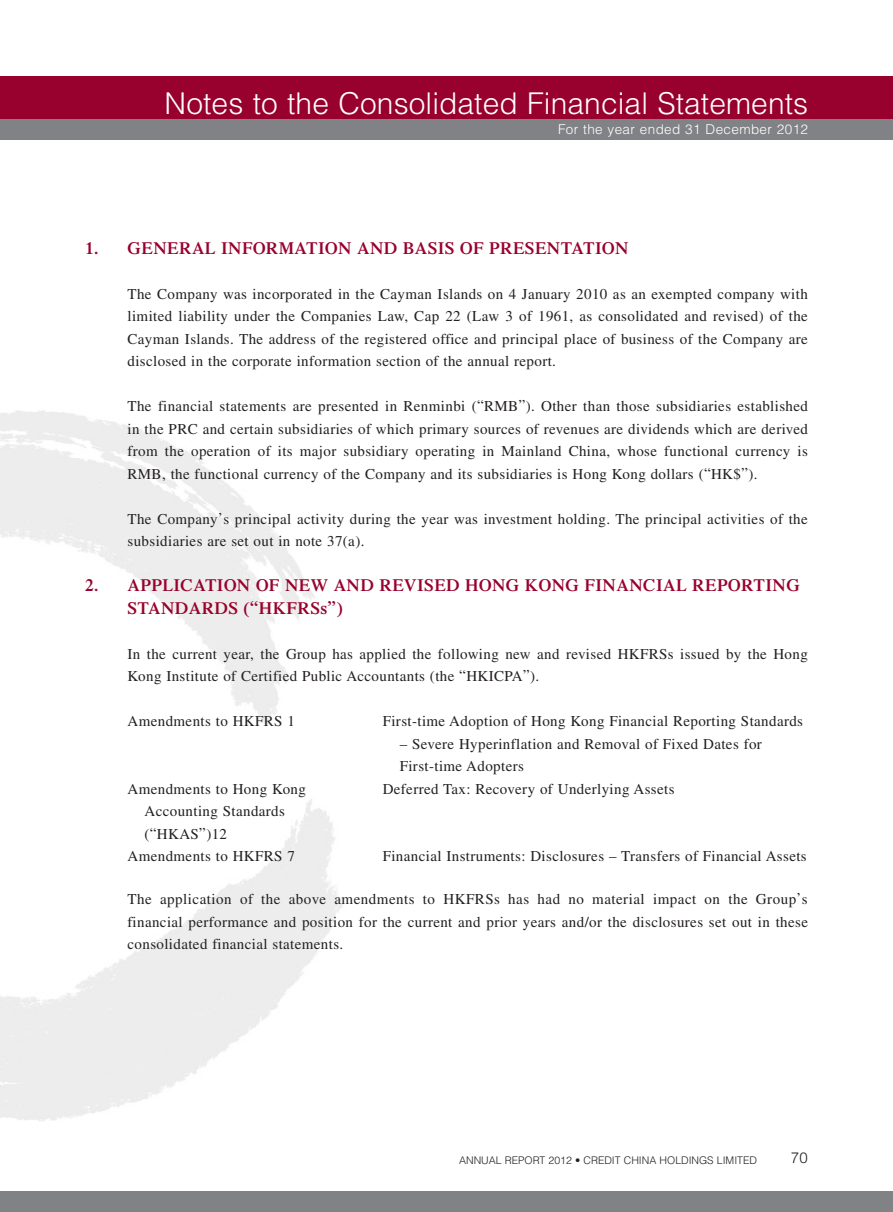
<style>
.page{position:relative;width:893px;height:1212px;background:#fff}
.page>*{position:absolute;margin:0;border:0;box-sizing:border-box;transform-origin:0 0}
.t1{font:300 30px "Helvetica LT Std";letter-spacing:.005em;color:#fff}
.Heading_1{font:600 17.25px "Times LT Std";letter-spacing:.025em;color:#98012d}
.Body_Text{font:15px/22.5px "Times LT Std";letter-spacing:.025em;color:#231f20}
.t2{font:300 15px "Helvetica LT Std";color:#231f20}
.t3{font:300 13.5px "Helvetica LT Std";letter-spacing:.03em;color:#fff}
.Body_Text-2{font:300 10.5px "Helvetica LT Std";color:#231f20}
</style>
<div class="page">
<div style="left:0;top:1191px;width:893px;height:21px;background:#808285"></div>
<div style="left:0;top:77px;width:893px;height:63px;background:#98012d"></div>
<div style="left:0;top:120px;width:893px;height:20px;background:#808285"></div>
<img style="left:0;top:394px;width:1px;height:743px">
<p class="t1" style="left:165px;top:84px;width:645px">Notes to the Consolidated Financial Statements</p>
<p class="t3" style="left:558px;top:120px;width:251px">For the year ended 31 December 2012</p>
<p class="Heading_1" style="left:85px;top:237px;width:15px">1.</p>
<p class="Heading_1" style="left:85px;top:575px;width:15px">2.</p>
<p class="Heading_1" style="left:128px;top:237px;width:502px">GENERAL INFORMATION AND BASIS OF PRESENTATION</p>
<p class="Body_Text" style="left:128px;top:282px;width:682px;text-align:justify">The Company was incorporated in the Cayman Islands on 4 January 2010 as an exempted company with limited liability under the Companies Law, Cap 22 (Law 3 of 1961, as consolidated and revised) of the Cayman Islands. The address of the registered office and principal place of business of the Company are disclosed in the corporate information section of the annual report.</p>
<p class="Body_Text" style="left:128px;top:395px;width:682px;text-align:right">The financial statements are presented in Renminbi (“RMB”). Other than those subsidiaries established in the PRC and certain subsidiaries of which primary sources of revenues are dividends which are derived is</p>
<p class="Body_Text" style="left:128px;top:440px;width:631px">from<br>RMB, the functional currency of the Company and its subsidiaries is Hong Kong dollars ( “ H K . (“$</p>
<p class="Body_Text" style="left:128px;top:507px;width:682px">The Company s’ principal activity during the year was investment holding. The principal activities of the subsidiaries are set out in note 3 7 . (a(</p>
<p class="Heading_1" style="left:128px;top:575px;width:674px">APPLICATION OF NEW AND REVISED HONG KONG FINANCIAL REPORTING</p>
<p class="Body_Text" style="left:165px;top:440px;width:21px">the</p>
<p class="Body_Text" style="left:191px;top:440px;width:61px">operation</p>
<p class="Body_Text" style="left:258px;top:440px;width:14px">of</p>
<p class="Body_Text" style="left:278px;top:440px;width:16px">its</p>
<p class="Body_Text" style="left:300px;top:440px;width:38px">major</p>
<p class="Body_Text" style="left:343px;top:440px;width:67px">subsidiary</p>
<p class="Body_Text" style="left:416px;top:440px;width:61px">operating</p>
<p class="Body_Text" style="left:482px;top:440px;width:14px">in</p>
<p class="Body_Text" style="left:501px;top:440px;width:62px">Mainland</p>
<p class="Body_Text" style="left:569px;top:440px;width:43px">China,</p>
<p class="Body_Text" style="left:617px;top:440px;width:41px">whose</p>
<p class="Body_Text" style="left:664px;top:440px;width:66px">functional</p>
<p class="Body_Text" style="left:735px;top:440px;width:56px">currency</p>
<p class="Heading_1" style="left:128px;top:597px;width:216px">STANDARDS (“HKFRSs (“</p>
<p class="Body_Text" style="left:128px;top:642px;width:682px">In the current year, the Group has applied the following new and revised HKFRSs issued by the Hong<br>Kong Institute of Certified Public Accountants (the “HKICPA .(“</p>
<p class="Body_Text" style="left:383px;top:710px;width:422px">First-time Adoption of Hong Kong Financial Reporting Standards</p>
<p class="Body_Text" style="left:128px;top:710px;width:169px">Amendments to HKFRS 1</p>
<p class="Body_Text" style="left:400px;top:732px;width:364px">– Severe Hyperinflation and Removal of Fixed Dates for<br>First-time Adopters</p>
<p class="Body_Text" style="left:145px;top:777px;width:163px;text-indent:-17px">Amendments to Hong Kong<br>Accounting Standards (“HKAS (“ 12</p>
<p class="Body_Text" style="left:383px;top:777px;width:293px">Deferred Tax: Recovery of Underlying Assets</p>
<p class="Body_Text" style="left:383px;top:845px;width:426px">Financial Instruments: Disclosures – Transfers of Financial Assets</p>
<p class="Body_Text" style="left:128px;top:845px;width:169px">Amendments to HKFRS 7</p>
<p class="Body_Text" style="left:756px;top:888px;width:53px">Group s’</p>
<p class="Body_Text" style="left:128px;top:888px;width:682px">The<br>financial performance and position for the current and prior years and/or the disclosures set out in these consolidated financial statements.</p>
<p class="Body_Text" style="left:160px;top:888px;width:73px">application</p>
<p class="Body_Text" style="left:240px;top:888px;width:14px">of</p>
<p class="Body_Text" style="left:261px;top:888px;width:21px">the</p>
<p class="Body_Text" style="left:289px;top:888px;width:39px">above</p>
<p class="Body_Text" style="left:334px;top:888px;width:82px">amendments</p>
<p class="Body_Text" style="left:508px;top:888px;width:22px">has</p>
<p class="Body_Text" style="left:537px;top:888px;width:24px">had</p>
<p class="Body_Text" style="left:592px;top:888px;width:54px">material</p>
<p class="Body_Text" style="left:653px;top:888px;width:45px">impact</p>
<p class="Body_Text" style="left:728px;top:888px;width:21px">the</p>
<p class="Body_Text" style="left:443px;top:888px;width:58px">HKFRSs</p>
<p class="Body_Text" style="left:423px;top:888px;width:14px">to</p>
<p class="Body_Text" style="left:568px;top:888px;width:17px">no</p>
<p class="Body_Text" style="left:705px;top:888px;width:17px">on</p>
<p class="Body_Text-2" style="left:459px;top:1153px;width:299px">ANNUAL REPORT 2012 • CREDIT CHINA HOLDINGS LIMITED</p>
<p class="t2" style="left:791px;top:1149px;width:19px">70</p>
</div>
